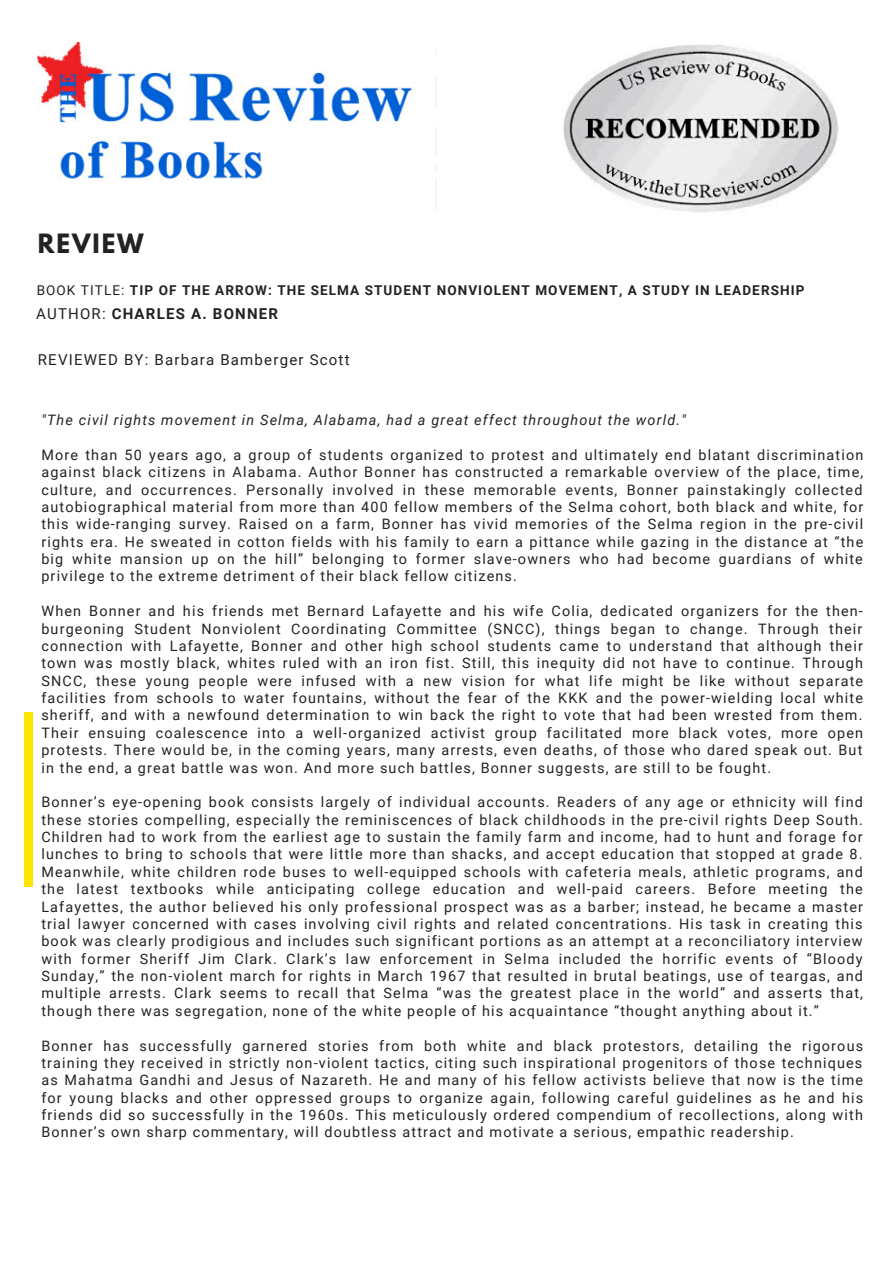
<style>
.page{position:relative;width:894px;height:1264px;background:#fff}
.page>*{position:absolute;margin:0;border:0;box-sizing:border-box;transform-origin:0 0}
.t1{font:700 23.55px "League Spartan";letter-spacing:.08em;color:#222}
.t2{font:15px "Roboto";letter-spacing:.08em;color:#222}
.t3{font:700 15px "Roboto";letter-spacing:.08em;color:#222}
.t4{font:14.4px/17.4px "Roboto";letter-spacing:.08em;color:#222;text-align:justify}
.t5{font:italic 14.4px "Roboto";letter-spacing:.08em;color:#222}
.t6{font:700 13.5px "Roboto";letter-spacing:.08em;color:#222}
.s1{font-weight:400}
</style>
<div class="page">
<div style="left:25px;top:712px;width:8px;height:174px;background:#fce501"></div>
<img style="left:38px;top:42px;width:377px;height:138px">
<img style="left:563px;top:45px;width:275px;height:167px">
<h1 class="t1" style="left:38px;top:231px;width:107px">REVIEW</h1>
<p class="t6" style="left:37px;top:282px;width:769px"><span class="s1">BOOK TITLE:</span> TIP OF THE ARROW: THE SELMA STUDENT NONVIOLENT MOVEMENT, A STUDY IN LEADERSHIP</p>
<p class="t3" style="left:36px;top:305px;width:243px"><span class="s1">AUTHOR:</span> CHARLES A. BONNER</p>
<p class="t2" style="left:38px;top:351px;width:313px">REVIEWED BY: Barbara Bamberger Scott</p>
<p class="t5" style="left:41px;top:412px;width:645px">"The civil rights movement in Selma, Alabama, had a great effect throughout the world."</p>
<p class="t4" style="left:41px;top:446px;width:823px">More than 50 years ago, a group of students organized to protest and ultimately end blatant discrimination against black citizens in Alabama. Author Bonner has constructed a remarkable overview of the place, time, culture, and occurrences. Personally involved in these memorable events, Bonner painstakingly collected autobiographical material from more than 400 fellow members of the Selma cohort, both black and white, for this wide-ranging survey. Raised on a farm, Bonner has vivid memories of the Selma region in the pre-civil rights era. He sweated in cotton fields with his family to earn a pittance while gazing in the distance at “the big white mansion up on the hill” belonging to former slave-owners who had become guardians of white privilege to the extreme detriment of their black fellow citizens.</p>
<p class="t4" style="left:41px;top:602px;width:823px">When Bonner and his friends met Bernard Lafayette and his wife Colia, dedicated organizers for the then&shy;burgeoning Student Nonviolent Coordinating Committee (SNCC), things began to change. Through their connection with Lafayette, Bonner and other high school students came to understand that although their town was mostly black, whites ruled with an iron fist. Still, this inequity did not have to continue. Through SNCC, these young people were infused with a new vision for what life might be like without separate facilities from schools to water fountains, without the fear of the KKK and the power-wielding local white sheriff, and with a newfound determination to win back the right to vote that had been wrested from them.<br>Their ensuing coalescence into a well-organized activist group facilitated more black votes, more open protests. There would be, in the coming years, many arrests, even deaths, of those who dared speak out. But in the end, a great battle was won. And more such battles, Bonner suggests, are still to be fought.</p>
<p class="t4" style="left:41px;top:793px;width:822px">Bonner’s eye-opening book consists largely of individual accounts. Readers of any age or ethnicity will find these stories compelling, especially the reminiscences of black childhoods in the pre-civil rights Deep South.<br>Children had to work from the earliest age to sustain the family farm and income, had to hunt and forage for lunches to bring to schools that were little more than shacks, and accept education that stopped at grade 8.<br>Meanwhile, white children rode buses to well-equipped schools with cafeteria meals, athletic programs, and the latest textbooks while anticipating college education and well-paid careers. Before meeting the Lafayettes, the author believed his only professional prospect was as a barber; instead, he became a master trial lawyer concerned with cases involving civil rights and related concentrations. His task in creating this book was clearly prodigious and includes such significant portions as an attempt at a reconciliatory interview with former Sheriff Jim Clark. Clark’s law enforcement in Selma included the horrific events of “Bloody Sunday,” the non-violent march for rights in March 1967 that resulted in brutal beatings, use of teargas, and multiple arrests. Clark seems to recall that Selma “was the greatest place in the world” and asserts that, though there was segregation, none of the white people of his acquaintance “thought anything about it.”</p>
<p class="t4" style="left:41px;top:1036px;width:823px">Bonner has successfully garnered stories from both white and black protestors, detailing the rigorous training they received in strictly non-violent tactics, citing such inspirational progenitors of those techniques as Mahatma Gandhi and Jesus of Nazareth. He and many of his fellow activists believe that now is the time for young blacks and other oppressed groups to organize again, following careful guidelines as he and his friends did so successfully in the 1960s. This meticulously ordered compendium of recollections, along with Bonner’s own sharp commentary, will doubtless attract and motivate a serious, empathic readership.</p>
</div>
